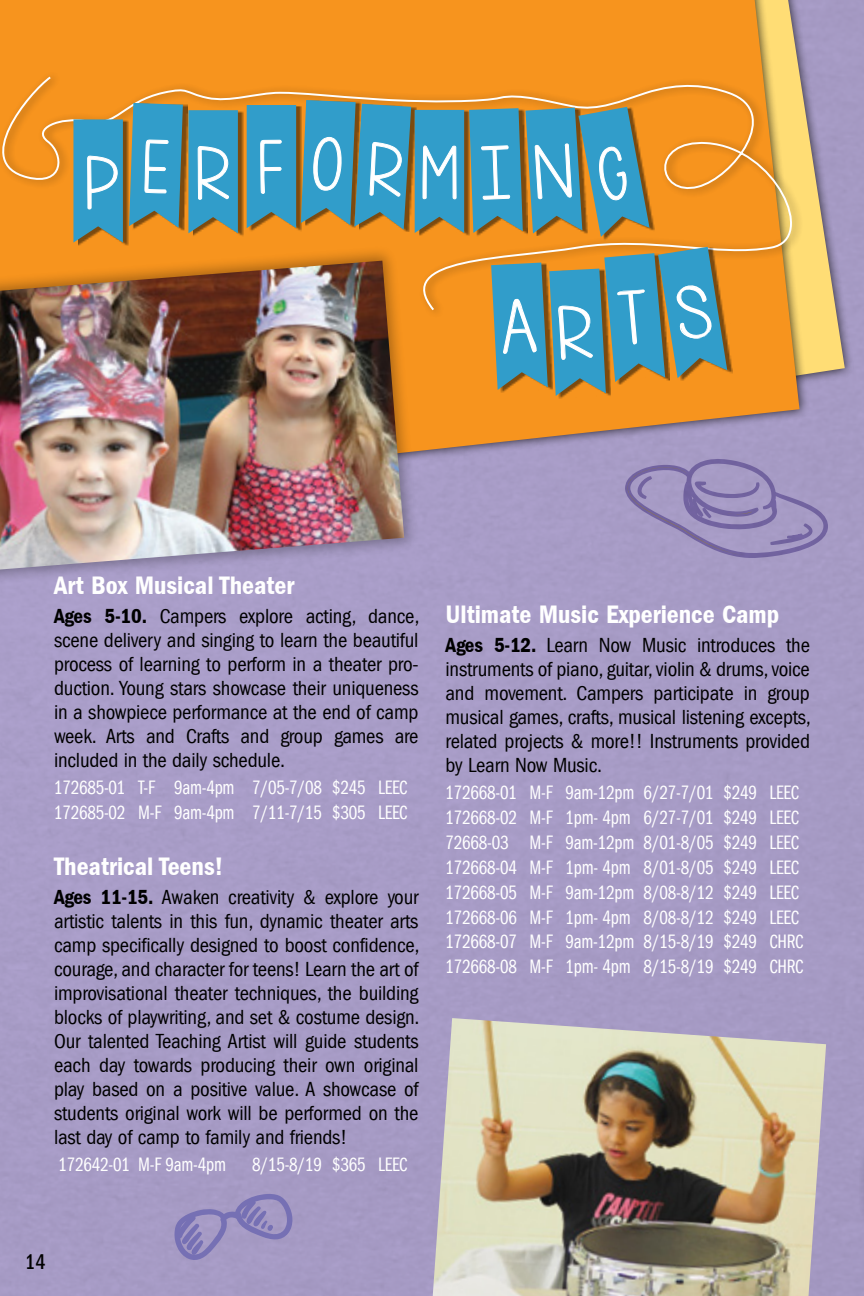
<style>
.page{position:relative;width:864px;height:1296px;background:#a79cc6}
.page>*{position:absolute;margin:0;border:0;box-sizing:border-box;transform-origin:0 0}
.t1{font:600 condensed 26px "Franklin Gothic";color:#fff}
.t2{font:500 condensed 22px "Franklin Gothic";color:#000;scale:.9 1}
.t3{font:condensed 21px/24px "Franklin Gothic";letter-spacing:-.01em;color:#000;text-align:justify}
.t4{font:20px/24.8px "Franklin Gothic Book Cmpr";letter-spacing:-.01em;color:#fff}
.s1{font-weight:600}
</style>
<div class="page">
<img style="left:433px;top:1018px;width:393px;height:278px">
<svg style="left:810px;top:143px;width:35px;height:238px"></svg>
<svg style="left:0;top:0;width:800px;height:458px;background:#ee952d"></svg>
<svg style="left:0;top:75px;width:818px;height:237px;background:#f19e33"></svg>
<div style="left:554px;top:269px;width:57px;height:130px;background:#000;opacity:.5"></div>
<div style="left:78px;top:120px;width:50px;height:126px;background:#000;opacity:.5"></div>
<div style="left:193px;top:111px;width:50px;height:126px;background:#000;opacity:.5"></div>
<div style="left:581px;top:107px;width:74px;height:133px;background:#000;opacity:.5"></div>
<svg style="left:73px;top:119px;width:50px;height:124px;background:#4ea2bf"></svg>
<svg style="left:129px;top:103px;width:109px;height:130px;background:#5e9dab"></svg>
<svg style="left:247px;top:54px;width:403px;height:183px;background:#8d997e"></svg>
<div style="left:661px;top:247px;width:72px;height:134px;background:#000;opacity:.5"></div>
<svg style="left:491px;top:247px;width:236px;height:149px;background:#749993"></svg>
<div style="left:0;top:245px;width:419px;height:340px;background:#000;opacity:.3"></div>
<img style="left:0;top:261px;width:404px;height:309px">
<svg style="left:624px;top:436px;width:204px;height:122px"></svg>
<div style="left:859px;top:969px;width:5px;height:279px;background:#a499c2"></div>
<svg style="left:862px;top:1170px;width:2px;height:30px"></svg>
<svg style="left:174px;top:1194px;width:119px;height:66px"></svg>
<p class="t1" style="left:54px;top:571px;width:242px">Art Box Musical Theater</p>
<p class="t3" style="left:54px;top:604px;width:367px"><span class="s1">Ages 5-10.</span> Campers explore acting, dance, scene delivery and singing to learn the beautiful process of learning to perform in a theater pro&shy;duction. Young stars showcase their uniqueness in a showpiece performance at the end of camp week. Arts and Crafts and group games are included in the daily schedule.</p>
<p class="t4" style="left:54px;top:775px;width:355px">172685-01 T-F 9am-4pm 7/05-7/08 $245 LEEC<br>172685-02 M-F 9am-4pm 7/11-7/15 $305 LEEC</p>
<p class="t1" style="left:54px;top:851px;width:171px">Theatrical Teens!</p>
<p class="t3" style="left:54px;top:885px;width:367px"><span class="s1">Ages 11-15.</span> Awaken creativity &amp; explore your artistic talents in this fun, dynamic theater arts camp specifically designed to boost confidence, courage, and character for teens! Learn the art of improvisational theater techniques, the building blocks of playwriting, and set &amp; costume design.<br>Our talented Teaching Artist will guide students each day towards producing their own original play based on a positive value. A showcase of students original work will be performed on the last day of camp to family and friends!</p>
<p class="t4" style="left:59px;top:1152px;width:169px">172642-01 M-F 9am-4pm</p>
<p class="t4" style="left:252px;top:1152px;width:157px">8/15-8/19 $365 LEEC</p>
<p class="t1" style="left:446px;top:600px;width:335px">Ultimate Music Experience Camp</p>
<p class="t3" style="left:446px;top:633px;width:367px"><span class="s1">Ages 5-12.</span> Learn Now Music introduces the instruments of piano, guitar, violin &amp; drums, voice and movement. Campers participate in group musical games, crafts, musical listening excepts, related projects &amp; more!! Instruments provided by Learn Now Music.</p>
<p class="t4" style="left:446px;top:780px;width:359px">172668-01 M-F 9am-12pm 6/27-7/01 $249 LEEC 172668-02 M-F 1pm- 4pm 6/27-7/01 $249 LEEC 72668-03 M-F 9am-12pm 8/01-8/05 $249 LEEC 172668-04 M-F 1pm- 4pm 8/01-8/05 $249 LEEC 172668-05 M-F 9am-12pm 8/08-8/12 $249 LEEC 172668-06 M-F 1pm- 4pm 8/08-8/12 $249 LEEC 172668-07 M-F 9am-12pm 8/15-8/19 $249 CHRC 172668-08 M-F 1pm- 4pm 8/15-8/19 $249 CHRC</p>
<p class="t2" style="left:25px;top:1249px;width:24px">14</p>
</div>
